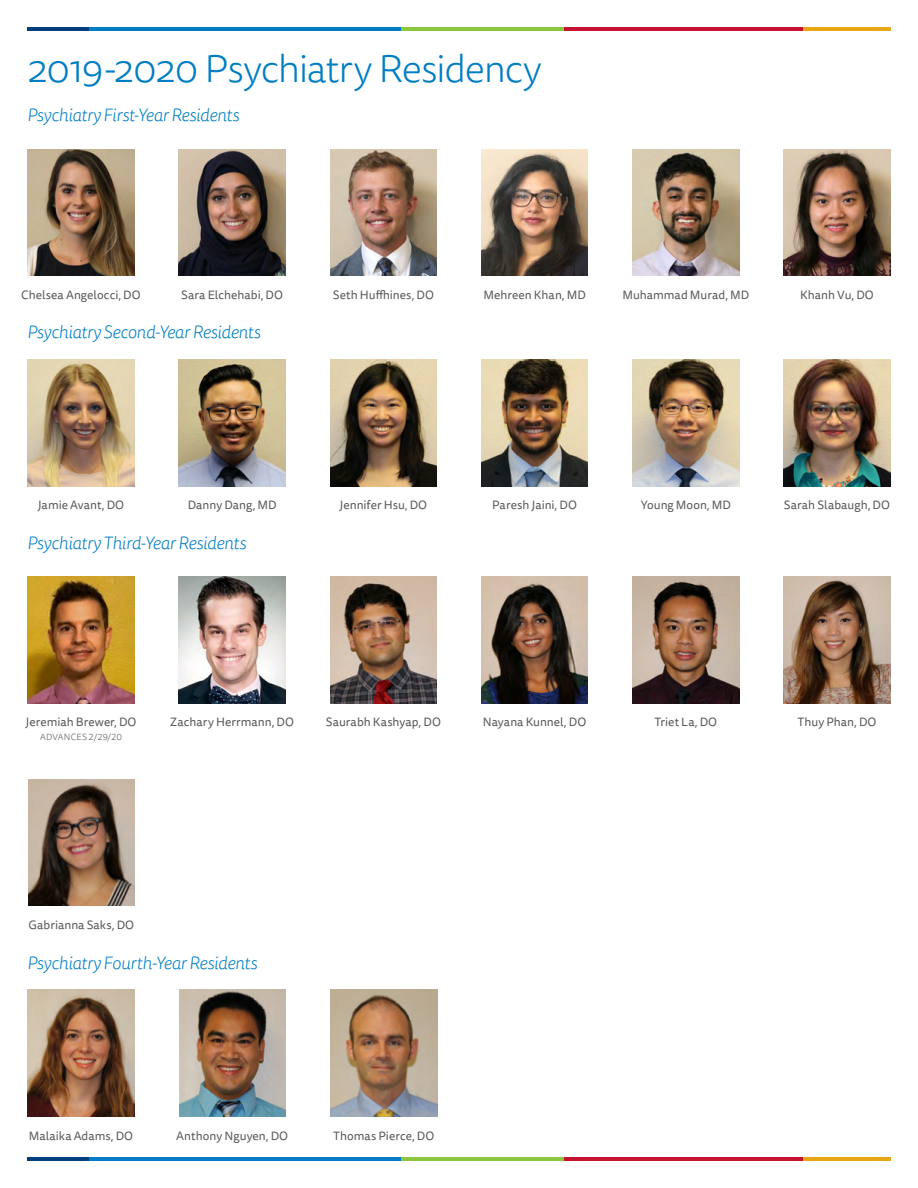
<style>
.page{position:relative;width:918px;height:1188px;background:#fff}
.page>*{position:absolute;margin:0;border:0;box-sizing:border-box;transform-origin:0 0}
.Residency_Department{font:300 39px "Tisa Sans OT";letter-spacing:-.035em;color:#007dc3}
.t1{font:italic 300 18px "Tisa Sans OT";letter-spacing:-.025em;color:#007dc3}
.Names{font:12px "Tisa Sans OT";letter-spacing:.005em;color:#58595b}
.Names-2{font:300 9px "Tisa Sans OT";letter-spacing:.025em;color:#58595b}
</style>
<div class="page">
<img style="left:784px;top:149px;width:106px;height:127px">
<img style="left:633px;top:149px;width:106px;height:127px">
<img style="left:481px;top:149px;width:107px;height:127px">
<img style="left:330px;top:149px;width:107px;height:127px">
<img style="left:179px;top:149px;width:106px;height:127px">
<img style="left:28px;top:149px;width:106px;height:127px">
<img style="left:179px;top:990px;width:107px;height:127px">
<img style="left:28px;top:360px;width:106px;height:126px">
<img style="left:179px;top:360px;width:106px;height:126px">
<img style="left:330px;top:360px;width:107px;height:126px">
<img style="left:481px;top:360px;width:107px;height:126px">
<img style="left:633px;top:360px;width:106px;height:126px">
<img style="left:784px;top:360px;width:106px;height:126px">
<img style="left:179px;top:577px;width:106px;height:126px">
<img style="left:330px;top:577px;width:107px;height:126px">
<img style="left:481px;top:577px;width:107px;height:126px">
<img style="left:633px;top:577px;width:106px;height:126px">
<img style="left:784px;top:577px;width:106px;height:126px">
<img style="left:28px;top:779px;width:107px;height:127px">
<img style="left:28px;top:577px;width:106px;height:126px">
<img style="left:28px;top:990px;width:106px;height:127px">
<img style="left:331px;top:990px;width:106px;height:127px">
<hr style="left:27px;top:27px;width:63px;height:3px;background:#003e7e">
<hr style="left:90px;top:27px;width:312px;height:3px;background:#007dc3">
<hr style="left:402px;top:27px;width:162px;height:3px;background:#8dc63f">
<hr style="left:564px;top:27px;width:239px;height:3px;background:#c41230">
<hr style="left:803px;top:27px;width:88px;height:3px;background:#e7a614">
<hr style="left:27px;top:1158px;width:63px;height:3px;background:#003e7e">
<hr style="left:90px;top:1158px;width:312px;height:3px;background:#007dc3">
<hr style="left:402px;top:1158px;width:162px;height:3px;background:#8dc63f">
<hr style="left:564px;top:1158px;width:239px;height:3px;background:#c41230">
<hr style="left:803px;top:1158px;width:88px;height:3px;background:#e7a614">
<p class="Residency_Department" style="left:27px;top:46px;width:516px">2019-2020 Psychiatry Residency</p>
<p class="t1" style="left:27px;top:105px;width:214px">Psychiatry First-Year Residents</p>
<p class="Names" style="left:21px;top:288px;width:121px">Chelsea Angelocci, DO</p>
<p class="Names" style="left:181px;top:288px;width:103px">Sara Elchehabi, DO</p>
<p class="Names" style="left:333px;top:288px;width:103px">Seth Huffhines, DO</p>
<p class="Names" style="left:483px;top:288px;width:104px">Mehreen Khan, MD</p>
<p class="Names" style="left:622px;top:288px;width:128px">Muhammad Murad, MD</p>
<p class="Names" style="left:800px;top:288px;width:75px">Khanh Vu, DO</p>
<p class="t1" style="left:27px;top:321px;width:235px">Psychiatry Second-Year Residents</p>
<p class="Names" style="left:38px;top:498px;width:88px">Jamie Avant, DO</p>
<p class="Names" style="left:188px;top:498px;width:90px">Danny Dang, MD</p>
<p class="Names" style="left:340px;top:498px;width:89px">Jennifer Hsu, DO</p>
<p class="Names" style="left:492px;top:498px;width:86px">Paresh Jaini, DO</p>
<p class="Names" style="left:641px;top:498px;width:91px">Young Moon, MD</p>
<p class="Names" style="left:784px;top:498px;width:108px">Sarah Slabaugh, DO</p>
<p class="t1" style="left:27px;top:532px;width:221px">Psychiatry Third-Year Residents</p>
<p class="Names" style="left:25px;top:715px;width:113px">Jeremiah Brewer, DO</p>
<p class="Names" style="left:326px;top:715px;width:117px">Saurabh Kashyap, DO</p>
<p class="Names" style="left:654px;top:715px;width:64px">Triet La, DO</p>
<p class="Names" style="left:797px;top:715px;width:81px">Thuy Phan, DO</p>
<p class="Names-2" style="left:40px;top:732px;width:83px">ADVANCES 2/29/20</p>
<p class="Names" style="left:170px;top:715px;width:125px">Zachary Herrmann, DO</p>
<p class="Names" style="left:483px;top:715px;width:105px">Nayana Kunnel, DO</p>
<p class="Names" style="left:29px;top:918px;width:107px">Gabrianna Saks, DO</p>
<p class="t1" style="left:27px;top:952px;width:232px">Psychiatry Fourth-Year Residents</p>
<p class="Names" style="left:29px;top:1128px;width:106px">Malaika Adams, DO</p>
<p class="Names" style="left:333px;top:1128px;width:103px">Thomas Pierce, DO</p>
<p class="Names" style="left:176px;top:1128px;width:113px">Anthony Nguyen, DO</p>
</div>
